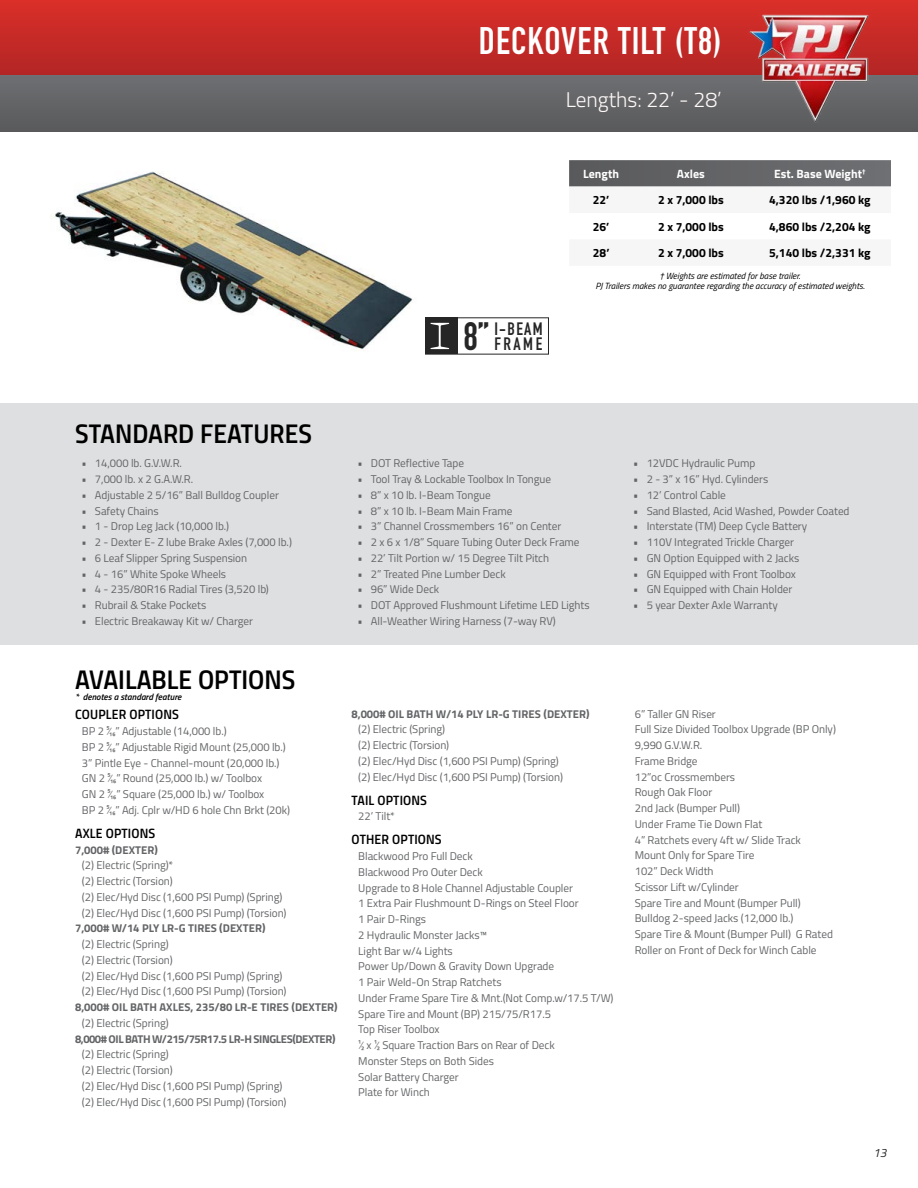
<style>
.page{position:relative;width:918px;height:1188px;background:#fff}
.page>*{position:absolute;margin:0;border:0;box-sizing:border-box;transform-origin:0 0}
.t1{font:700 37.8px "DIN Condensed";letter-spacing:.03em;color:#fff}
.t2{font:27px "Titillium Semibold Upright";color:#000}
.t3{font:300 21.3px "Titillium";color:#fff9f8}
.t4{font:700 17.7px/15.5px "DIN Condensed";letter-spacing:.145em;color:#262626;text-align:right}
.t5{font:13.5px "Titillium Semibold Upright";letter-spacing:.01em;color:#000}
.t6{font:700 12px "Titillium";color:#000}
.t7{font:700 12px "Titillium";color:#fff}
.t8{font:italic 12px "Titillium";color:#262626}
.t9{font:11.25px/15.8px "Titillium";letter-spacing:-.005em;color:#636466}
.t10{font:700 11.25px "Titillium";letter-spacing:.005em;color:#636466}
.t11{font:700 11.25px "Titillium";letter-spacing:-.035em;color:#636466}
.t12{font:italic 9px/10.8px "Titillium";color:#000;text-align:center}
.t13{font:italic 600 9px "Titillium";color:#000}
.s1{font-size:39px}
</style>
<div class="page">
<div style="left:0;top:74px;width:918px;height:57px;background:#646467"></div>
<div style="left:0;top:0;width:918px;height:74px;background:linear-gradient(to bottom,#db2f29,#b32625)"></div>
<img style="left:747px;top:14px;width:124px;height:108px">
<div style="left:0;top:404px;width:918px;height:241px;background:#dedfe0"></div>
<svg style="left:569px;top:160px;width:322px;height:27px;background:#68686b"></svg>
<img style="left:51px;top:171px;width:380px;height:184px">
<svg style="left:426px;top:317px;width:123px;height:37px"></svg>
<h1 class="t1" style="left:479px;top:15px;width:244px">DECKOVER TILT (T8)</h1>
<h3 class="t3" style="left:566px;top:84px;width:157px">Lengths: 22’ - 28’</h3>
<h3 class="t4" style="left:464px;top:321px;width:81px">I-BEAM<br><span class="s1">8”</span> FRAME</h3>
<p class="t7" style="left:583px;top:165px;width:37px">Length</p>
<p class="t7" style="left:677px;top:165px;width:29px">Axles</p>
<p class="t7" style="left:774px;top:165px;width:93px">Est. Base Weight<sup>†</sup></p>
<p class="t6" style="left:593px;top:191px;width:18px">22’</p>
<p class="t6" style="left:658px;top:191px;width:67px">2 x 7,000 lbs</p>
<p class="t6" style="left:769px;top:191px;width:103px">4,320 lbs /1,960 kg</p>
<p class="t6" style="left:593px;top:217px;width:18px">26’</p>
<p class="t6" style="left:658px;top:217px;width:67px">2 x 7,000 lbs</p>
<p class="t6" style="left:769px;top:217px;width:103px">4,860 lbs /2,204 kg</p>
<p class="t6" style="left:593px;top:244px;width:18px">28’</p>
<p class="t6" style="left:658px;top:244px;width:67px">2 x 7,000 lbs</p>
<p class="t6" style="left:769px;top:244px;width:103px">5,140 lbs /2,331 kg</p>
<p class="t12" style="left:595px;top:270px;width:271px">† Weights are estimated for base trailer.<br>PJ Trailers makes no guarantee regarding the accuracy of estimated weights.</p>
<h2 class="t2" style="left:75px;top:413px;width:238px">STANDARD FEATURES</h2>
<p class="t9" style="left:81px;top:455px;width:102px">• 14,000 lb. G.V.W.R.</p>
<p class="t9" style="left:81px;top:471px;width:113px">• 7,000 lb. x 2 G.A.W.R.</p>
<p class="t9" style="left:81px;top:486px;width:199px">• Adjustable 2 5/16” Ball Bulldog Coupler</p>
<p class="t9" style="left:81px;top:502px;width:79px">• Safety Chains</p>
<p class="t9" style="left:81px;top:518px;width:149px">• 1 - Drop Leg Jack (10,000 lb.)</p>
<p class="t9" style="left:81px;top:534px;width:212px">• 2 - Dexter E- Z lube Brake Axles (7,000 lb.)</p>
<p class="t9" style="left:81px;top:549px;width:167px">• 6 Leaf Slipper Spring Suspension</p>
<p class="t9" style="left:81px;top:565px;width:146px">• 4 - 16” White Spoke Wheels</p>
<p class="t9" style="left:81px;top:581px;width:189px">• 4 - 235/80R16 Radial Tires (3,520 lb)</p>
<p class="t9" style="left:81px;top:597px;width:126px">• Rubrail &amp; Stake Pockets</p>
<p class="t9" style="left:81px;top:612px;width:173px">• Electric Breakaway Kit w/ Charger</p>
<p class="t9" style="left:357px;top:455px;width:108px">• DOT Reflective Tape</p>
<p class="t9" style="left:357px;top:471px;width:195px">• Tool Tray &amp; Lockable Toolbox In Tongue</p>
<p class="t9" style="left:357px;top:486px;width:135px">• 8” x 10 lb. I-Beam Tongue</p>
<p class="t9" style="left:357px;top:502px;width:157px">• 8” x 10 lb. I-Beam Main Frame</p>
<p class="t9" style="left:357px;top:518px;width:206px">• 3” Channel Crossmembers 16” on Center</p>
<p class="t9" style="left:357px;top:534px;width:224px">• 2 x 6 x 1/8” Square Tubing Outer Deck Frame</p>
<p class="t9" style="left:357px;top:549px;width:193px">• 22’ Tilt Portion w/ 15 Degree Tilt Pitch</p>
<p class="t9" style="left:357px;top:565px;width:150px">• 2” Treated Pine Lumber Deck</p>
<p class="t9" style="left:357px;top:581px;width:83px">• 96” Wide Deck</p>
<p class="t9" style="left:357px;top:597px;width:234px">• DOT Approved Flushmount Lifetime LED Lights</p>
<p class="t9" style="left:357px;top:612px;width:200px">• All-Weather Wiring Harness (7-way RV)</p>
<h2 class="t2" style="left:75px;top:659px;width:222px">AVAILABLE OPTIONS</h2>
<p class="t13" style="left:75px;top:690px;width:108px">* denotes a standard feature</p>
<p class="t5" style="left:75px;top:704px;width:105px">COUPLER OPTIONS</p>
<p class="t9" style="left:82px;top:723px;width:767px">BP 2 5/16” Adjustable (14,000 lb.)<br>BP 2 5/16” Adjustable Rigid Mount (25,000 lb.)<br>3” Pintle Eye - Channel-mount (20,000 lb.)<br>GN 2 5/16” Round (25,000 lb.) w/ Toolbox GN 2 5/16” Square (25,000 lb.) w/ Toolbox BP 2 5/16” Adj. Cplr w/HD 6 hole Chn Brkt (20k)</p>
<p class="t5" style="left:75px;top:823px;width:82px">AXLE OPTIONS</p>
<p class="t10" style="left:75px;top:841px;width:84px">7,000# (DEXTER)</p>
<p class="t9" style="left:82px;top:857px;width:206px">(2) Electric (Spring)*<br>(2) Electric (Torsion)<br>(2) Elec/Hyd Disc (1,600 PSI Pump) (Spring) (2) Elec/Hyd Disc (1,600 PSI Pump) (Torsion)</p>
<p class="t10" style="left:75px;top:920px;width:192px">7,000# W/14 PLY LR-G TIRES (DEXTER)</p>
<p class="t9" style="left:82px;top:936px;width:206px">(2) Electric (Spring)<br>(2) Electric (Torsion)<br>(2) Elec/Hyd Disc (1,600 PSI Pump) (Spring) (2) Elec/Hyd Disc (1,600 PSI Pump) (Torsion)</p>
<p class="t10" style="left:75px;top:998px;width:264px">8,000# OIL BATH AXLES, 235/80 LR-E TIRES (DEXTER)</p>
<p class="t9" style="left:82px;top:1014px;width:88px">(2) Electric (Spring)</p>
<p class="t11" style="left:75px;top:1030px;width:262px">8,000# OIL BATH W/215/75R17.5 LR-H SINGLES(DEXTER)</p>
<p class="t9" style="left:82px;top:1046px;width:206px">(2) Electric (Spring)<br>(2) Electric (Torsion)<br>(2) Elec/Hyd Disc (1,600 PSI Pump) (Spring) (2) Elec/Hyd Disc (1,600 PSI Pump) (Torsion)</p>
<p class="t10" style="left:352px;top:705px;width:240px">8,000# OIL BATH W/14 PLY LR-G TIRES (DEXTER)</p>
<p class="t9" style="left:358px;top:721px;width:206px">(2) Electric (Spring)<br>(2) Electric (Torsion)<br>(2) Elec/Hyd Disc (1,600 PSI Pump) (Spring) (2) Elec/Hyd Disc (1,600 PSI Pump) (Torsion)</p>
<p class="t5" style="left:352px;top:790px;width:77px">TAIL OPTIONS</p>
<p class="t9" style="left:358px;top:808px;width:38px">22’ Tilt*</p>
<p class="t5" style="left:352px;top:829px;width:92px">OTHER OPTIONS</p>
<p class="t9" style="left:358px;top:848px;width:757px">Blackwood Pro Full Deck<br>Blackwood Pro Outer Deck<br>Upgrade to 8 Hole Channel Adjustable Coupler<br>1 Extra Pair Flushmount D-Rings on Steel Floor<br>1 Pair D-Rings<br>2 Hydraulic Monster Jacks™<br>Light Bar w/4 Lights<br>Power Up/Down &amp; Gravity Down Upgrade<br>1 Pair Weld-On Strap Ratchets<br>Under Frame Spare Tire &amp; Mnt.(Not Comp.w/17.5 T/W)<br>Spare Tire and Mount (BP) 215/75/R17.5<br>Top Riser Toolbox<br>1/2 x 1/2 Square Traction Bars on Rear of Deck<br>Monster Steps on Both Sides<br>Solar Battery Charger<br>Plate for Winch</p>
<p class="t9" style="left:633px;top:455px;width:124px">• 12VDC Hydraulic Pump</p>
<p class="t9" style="left:633px;top:471px;width:137px">• 2 - 3” x 16” Hyd. Cylinders</p>
<p class="t9" style="left:633px;top:486px;width:94px">• 12’ Control Cable</p>
<p class="t9" style="left:633px;top:502px;width:218px">• Sand Blasted, Acid Washed, Powder Coated</p>
<p class="t9" style="left:633px;top:518px;width:176px">• Interstate (TM) Deep Cycle Battery</p>
<p class="t9" style="left:633px;top:534px;width:162px">• 110V Integrated Trickle Charger</p>
<p class="t9" style="left:633px;top:549px;width:168px">• GN Option Equipped with 2 Jacks</p>
<p class="t9" style="left:633px;top:565px;width:164px">• GN Equipped with Front Toolbox</p>
<p class="t9" style="left:633px;top:581px;width:161px">• GN Equipped with Chain Holder</p>
<p class="t9" style="left:633px;top:597px;width:146px">• 5 year Dexter Axle Warranty</p>
<p class="t9" style="left:635px;top:705px;width:203px">6” Taller GN Riser<br>Full Size Divided Toolbox Upgrade (BP Only)<br>9,990 G.V.W.R.<br>Frame Bridge<br>12”oc Crossmembers<br>Rough Oak Floor<br>2nd Jack (Bumper Pull)<br>Under Frame Tie Down Flat<br>4” Ratchets every 4ft w/ Slide Track<br>Mount Only for Spare Tire<br>102” Deck Width<br>Scissor Lift w/Cylinder<br>Spare Tire and Mount (Bumper Pull)<br>Bulldog 2-speed Jacks (12,000 lb.)<br>Spare Tire &amp; Mount (Bumper Pull) G Rated<br>Roller on Front of Deck for Winch Cable</p>
<p class="t8" style="left:873px;top:1144px;width:15px">13</p>
</div>
